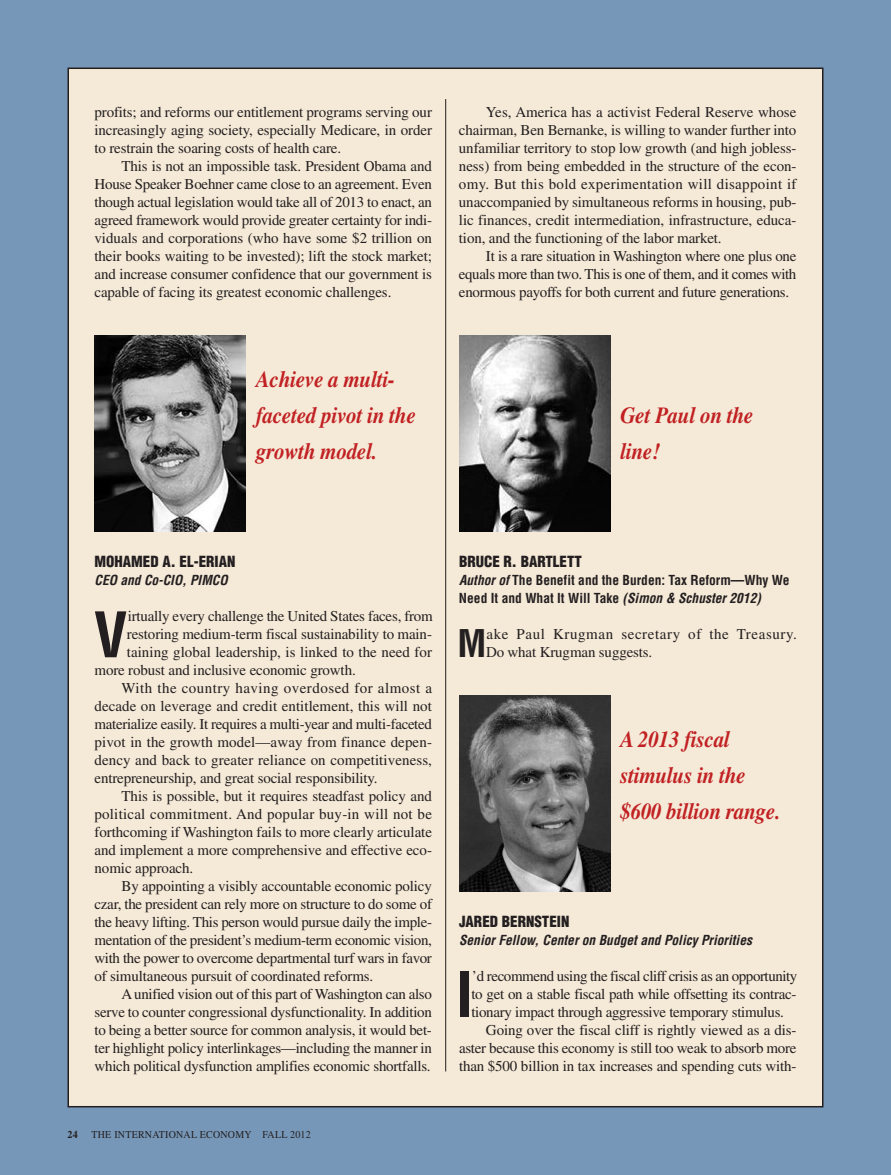
<style>
.page{position:relative;width:891px;height:1175px;background:#fff}
.page>*{position:absolute;margin:0;border:0;box-sizing:border-box;transform-origin:0 0}
.t1{font:700 condensed 61.2px "Helvetica";color:#231f20}
.t2{font:700 condensed 37.2px "Helvetica";color:#231f20}
.t3{font:italic 700 23.1px/36px "Times";letter-spacing:-.01em;color:#c12123;scale:.91 1}
.t4{font:15px/18px "Times";letter-spacing:-.01em;color:#231f20;text-align:justify}
.t5{font:15px/18px "Times";letter-spacing:.04em;color:#231f20}
.t6{font:15px "Times";letter-spacing:-.03em;color:#231f20}
.t7{font:900 condensed 15px "Helvetica";color:#231f20}
.t8{font:15px "Times";letter-spacing:.015em;color:#231f20}
.t9{font:15px "Times";letter-spacing:.03em;color:#231f20}
.t10{font:700 condensed 13.5px/18px "Helvetica";color:#231f20}
.t11{font:italic 700 condensed 13.5px "Helvetica";color:#231f20}
.t12{font:10.5px "Times";letter-spacing:.025em;color:#231f20;scale:.95 1}
.t13{font:700 10.5px "Times";color:#231f20;scale:.95 1}
.s1{font-style:italic}
</style>
<div class="page">
<div style="left:0;top:0;width:891px;height:1174px;background:#7797b8"></div>
<div style="left:68px;top:68px;width:755px;height:1038px;background:#f5e9d7"></div>
<img style="left:459px;top:335px;width:151px;height:196px">
<img style="left:94px;top:335px;width:152px;height:196px">
<img style="left:459px;top:695px;width:151px;height:196px">
<hr style="left:445px;top:99px;width:1px;height:972px;background:#231f20">
<p class="t4" style="left:94px;top:105px;width:339px">profits; and reforms our entitlement programs serving our increasingly aging society, especially Medicare, in order to restrain the soaring costs of health care.</p>
<p class="t4" style="left:94px;top:159px;width:339px;text-indent:27px">This is not an impossible task. President Obama and House Speaker Boehner came close to an agreement. Even though actual legislation would take all of 2013 to enact, an agreed framework would provide greater certainty for indi&shy;viduals and corporations (who have some $2 trillion on their books waiting to be invested); lift the stock market; and increase consumer confidence that our government is capable of facing its greatest economic challenges.</p>
<p class="t4" style="left:459px;top:105px;width:339px;text-indent:27px">Yes, America has a activist Federal Reserve whose chairman, Ben Bernanke, is willing to wander further into unfamiliar territory to stop low growth (and high jobless&shy;ness) from being embedded in the structure of the econ&shy;omy. But this bold experimentation will disappoint if unaccompanied by simultaneous reforms in housing, pub&shy;lic finances, credit intermediation, infrastructure, educa&shy;tion, and the functioning of the labor market.</p>
<p class="t4" style="left:459px;top:249px;width:339px;text-indent:27px">It is a rare situation in Washington where one plus one equals more than two. This is one of them, and it comes with enormous payoffs for both current and future generations.</p>
<h3 class="t3" style="left:256px;top:363px;width:177px">Achieve a multi&shy;faceted pivot in the growth model.</h3>
<h3 class="t3" style="left:620px;top:399px;width:148px">Get Paul on the line!</h3>
<p class="t7" style="left:94px;top:556px;width:142px">MOHAMED A. EL-ERIAN</p>
<p class="t11" style="left:94px;top:575px;width:135px">CEO and Co-CIO, PIMCO</p>
<h1 class="t1" style="left:94px;top:611px;width:36px">V</h1>
<p class="t4" style="left:128px;top:609px;width:307px">irtually every challenge the United States faces, from</p>
<p class="t4" style="left:127px;top:627px;width:307px">restoring medium-term fiscal sustainability to main-</p>
<p class="t4" style="left:127px;top:645px;width:307px">taining global leadership, is linked to the need for</p>
<p class="t4" style="left:94px;top:663px;width:263px">more robust and inclusive economic growth.</p>
<p class="t9" style="left:121px;top:683px;width:312px">With the country having overdosed for almost a</p>
<p class="t4" style="left:94px;top:699px;width:339px">decade on leverage and credit entitlement, this will not</p>
<p class="t4" style="left:94px;top:717px;width:339px">materialize easily. It requires a multi-year and multi-faceted</p>
<p class="t4" style="left:94px;top:735px;width:339px">pivot in the growth model—away from finance depen-</p>
<p class="t4" style="left:94px;top:753px;width:339px">dency and back to greater reliance on competitiveness,</p>
<p class="t4" style="left:94px;top:771px;width:285px">entrepreneurship, and great social responsibility.</p>
<p class="t4" style="left:121px;top:789px;width:312px">This is possible, but it requires steadfast policy and</p>
<p class="t8" style="left:94px;top:809px;width:339px">political commitment. And popular buy-in will not be</p>
<p class="t4" style="left:94px;top:825px;width:339px">forthcoming if Washington fails to more clearly articulate</p>
<p class="t4" style="left:94px;top:843px;width:339px">and implement a more comprehensive and effective eco-</p>
<p class="t4" style="left:94px;top:861px;width:100px">nomic approach.</p>
<p class="t4" style="left:122px;top:879px;width:312px">By appointing a visibly accountable economic policy</p>
<p class="t4" style="left:94px;top:897px;width:339px">czar, the president can rely more on structure to do some of</p>
<p class="t4" style="left:95px;top:915px;width:339px">the heavy lifting. This person would pursue daily the imple-</p>
<p class="t4" style="left:94px;top:933px;width:339px">mentation of the president’s medium-term economic vision,</p>
<p class="t4" style="left:94px;top:951px;width:339px">with the power to overcome departmental turf wars in favor</p>
<p class="t4" style="left:94px;top:969px;width:280px">of simultaneous pursuit of coordinated reforms.</p>
<p class="t4" style="left:121px;top:987px;width:312px">A unified vision out of this part of Washington can also</p>
<p class="t4" style="left:94px;top:1005px;width:339px">serve to counter congressional dysfunctionality. In addition</p>
<p class="t4" style="left:94px;top:1023px;width:339px">to being a better source for common analysis, it would bet-</p>
<p class="t4" style="left:94px;top:1041px;width:339px">ter highlight policy interlinkages—including the manner in</p>
<p class="t4" style="left:94px;top:1059px;width:338px">which political dysfunction amplifies economic shortfalls.</p>
<p class="t13" style="left:68px;top:1130px;width:12px">24</p>
<p class="t12" style="left:92px;top:1130px;width:232px">THE INTERNATIONAL ECONOMY FALL 2012</p>
<p class="t7" style="left:459px;top:556px;width:125px">BRUCE R. BARTLETT</p>
<p class="t10" style="left:459px;top:572px;width:332px"><span class="s1">Author of</span> The Benefit and the Burden: Tax Reform—Why We<br>Need It and What It Will Take <span class="s1">(Simon &amp; Schuster 2012)</span></p>
<h2 class="t2" style="left:458px;top:629px;width:30px">M</h2>
<p class="t5" style="left:486px;top:627px;width:313px">ake Paul Krugman secretary of the Treasury.<br>Do what Krugman suggests.</p>
<h3 class="t3" style="left:620px;top:723px;width:177px">A 2013 fiscal stimulus in the $600 billion range.</h3>
<p class="t7" style="left:459px;top:916px;width:112px">JARED BERNSTEIN</p>
<p class="t11" style="left:459px;top:935px;width:295px">Senior Fellow, Center on Budget and Policy Priorities</p>
<h1 class="t1" style="left:456px;top:971px;width:19px">I</h1>
<p class="t6" style="left:472px;top:971px;width:327px">’d recommend using the fiscal cliff crisis as an opportunity</p>
<p class="t4" style="left:471px;top:987px;width:327px">to get on a stable fiscal path while offsetting its contrac-</p>
<p class="t4" style="left:471px;top:1005px;width:314px">tionary impact through aggressive temporary stimulus.</p>
<p class="t4" style="left:486px;top:1023px;width:312px">Going over the fiscal cliff is rightly viewed as a dis-</p>
<p class="t4" style="left:459px;top:1041px;width:339px">aster because this economy is still too weak to absorb more</p>
<p class="t4" style="left:459px;top:1059px;width:339px">than $500 billion in tax increases and spending cuts with-</p>
</div>
